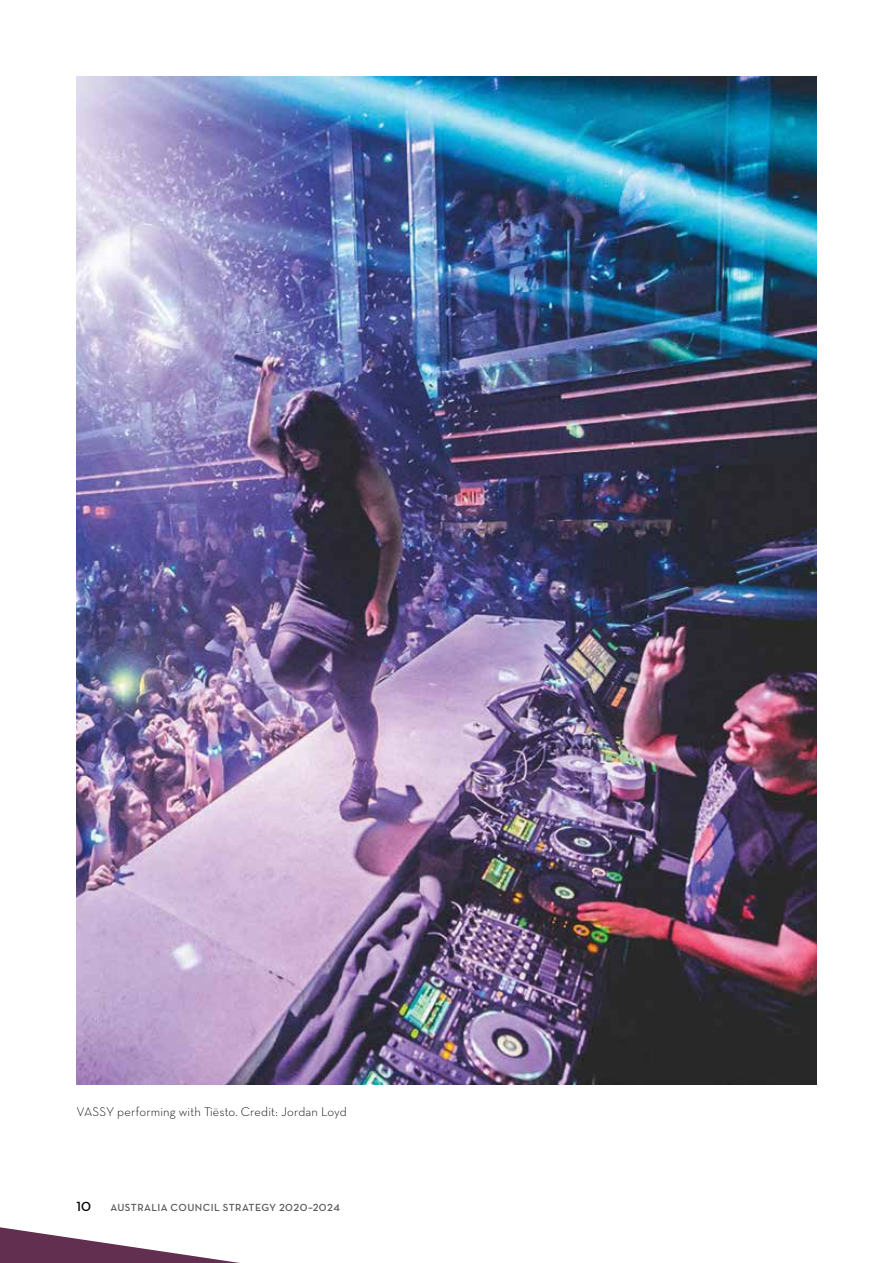
<style>
.page{position:relative;width:893px;height:1263px;background:#fff}
.page>*{position:absolute;margin:0;border:0;box-sizing:border-box;transform-origin:0 0}
.t1{font:600 13.5px "Neutraface Text";color:#000}
.t2{font:300 12.75px "Neutraface Text";letter-spacing:.01em;color:#000}
.t3{font:600 10.5px "Neutraface Text";letter-spacing:.04em;color:#58595b}
</style>
<div class="page">
<svg style="left:0;top:1227px;width:240px;height:36px"></svg>
<img style="left:77px;top:77px;width:739px;height:1007px">
<p class="t2" style="left:77px;top:1103px;width:272px">VASSY performing with Tiësto. Credit: Jordan Loyd</p>
<p class="t1" style="left:77px;top:1198px;width:16px">10</p>
<p class="t3" style="left:110px;top:1201px;width:231px">AUSTRALIA COUNCIL STRATEGY 2020–2024</p>
</div>
